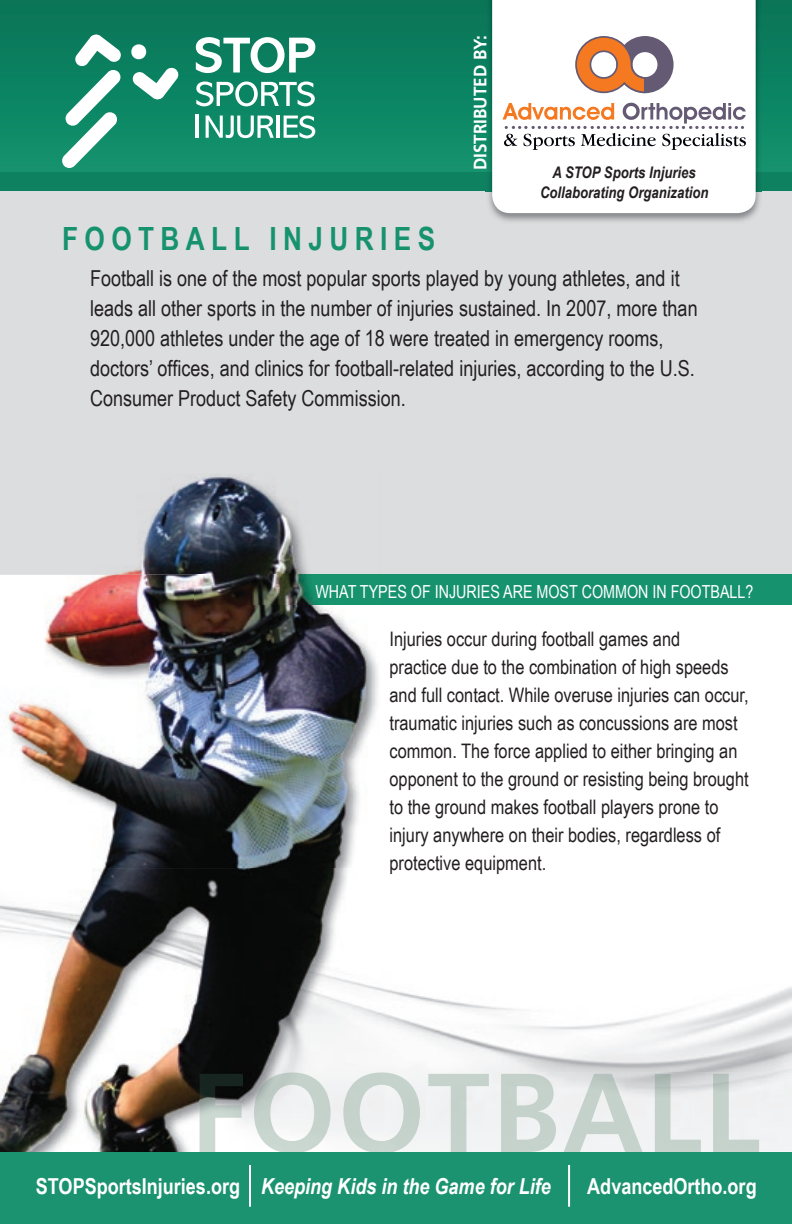
<style>
.page{position:relative;width:792px;height:1224px;background:#fff}
.page>*{position:absolute;margin:0;border:0;box-sizing:border-box;transform-origin:0 0}
.t1{font:700 32px "Arial Narrow";letter-spacing:.2em;color:#17926e}
.t2{font:22px/30px "Arial Narrow";color:#231f20}
.t3{font:italic 700 22px "Arial Narrow";color:#fff}
.t4{font:700 22px "Arial Narrow";color:#fff}
.t5{font:20px/28px "Arial Narrow";color:#231f20}
.t6{font:18px "Arial Narrow";color:#fff}
.t7{font:700 18px "Frutiger";color:#fff;scale:.95 1}
.t8{font:italic 700 16px/20px "Arial Narrow";color:#231f20;text-align:center}
.s1{font-style:normal}
</style>
<div class="page">
<svg style="left:0;top:0;width:792px;height:173px;background:#0d8362"></svg>
<div style="left:0;top:189px;width:792px;height:386px;background:#dcdddf"></div>
<div style="left:0;top:173px;width:792px;height:18px;background:#0e8161"></div>
<div style="left:194px;top:575px;width:598px;height:30px;background:#17926e"></div>
<img style="left:486px;top:0;width:276px;height:222px">
<svg style="left:492px;top:0;width:264px;height:213px"></svg>
<img style="left:380px;top:574px;width:1px;height:498px">
<img style="left:7px;top:475px;width:373px;height:393px">
<img style="left:0;top:868px;width:253px;height:284px">
<img style="left:253px;top:868px;width:127px;height:204px">
<img style="left:194px;top:575px;width:186px;height:30px">
<img style="left:380px;top:1072px;width:379px;height:80px">
<img style="left:200px;top:1072px;width:180px;height:80px">
<div style="left:0;top:1152px;width:792px;height:72px;background:#1b9370"></div>
<svg style="left:503px;top:36px;width:243px;height:114px"></svg>
<svg style="left:131px;top:44px;width:16px;height:16px"></svg>
<svg style="left:132px;top:67px;width:47px;height:33px"></svg>
<svg style="left:62px;top:35px;width:60px;height:133px"></svg>
<svg style="left:196px;top:37px;width:119px;height:36px"></svg>
<svg style="left:196px;top:82px;width:119px;height:24px"></svg>
<hr style="left:196px;top:115px;width:3px;height:23px;background:#fff">
<svg style="left:206px;top:116px;width:68px;height:22px"></svg>
<hr style="left:276px;top:116px;width:3px;height:22px;background:#fff">
<svg style="left:284px;top:116px;width:31px;height:22px"></svg>
<hr style="left:249px;top:1165px;width:2px;height:42px;background:#fff">
<hr style="left:568px;top:1165px;width:2px;height:42px;background:#fff">
<p class="t7" style="left:470px;top:170px;width:144px;rotate:-90deg">DISTRIBUTED BY:</p>
<p class="t8" style="left:540px;top:161px;width:170px">A STOP Sports Injuries<br>Collaborating Organization</p>
<h1 class="t1" style="left:62px;top:214px;width:375px">FOOTBALL INJURIES</h1>
<p class="t2" style="left:90px;top:263px;width:609px">Football is one of the most popular sports played by young athletes, and it leads all other sports in the number of injuries sustained. In 2007, more than 920,000 athletes under the age of 18 were treated in emergency rooms, doctors’ offices, and clinics for football-related injuries, according to the U.S.<br>Consumer Product Safety Commission.</p>
<p class="t6" style="left:315px;top:578px;width:440px">WHAT TYPES OF INJURIES ARE MOST COMMON IN FOOTBALL?</p>
<p class="t5" style="left:390px;top:624px;width:361px">Injuries occur during football games and<br>practice due to the combination of high speeds and full contact. While overuse injuries can occur, traumatic injuries such as concussions are most common. The force applied to either bringing an opponent to the ground or resisting being brought to the ground makes football players prone to injury anywhere on their bodies, regardless of protective equipment.</p>
<p class="t3" style="left:36px;top:1169px;width:516px"><span class="s1">STOPSportsInjuries.org</span> Keeping Kids in the Game for Life</p>
<p class="t4" style="left:587px;top:1169px;width:171px">AdvancedOrtho.org</p>
</div>
